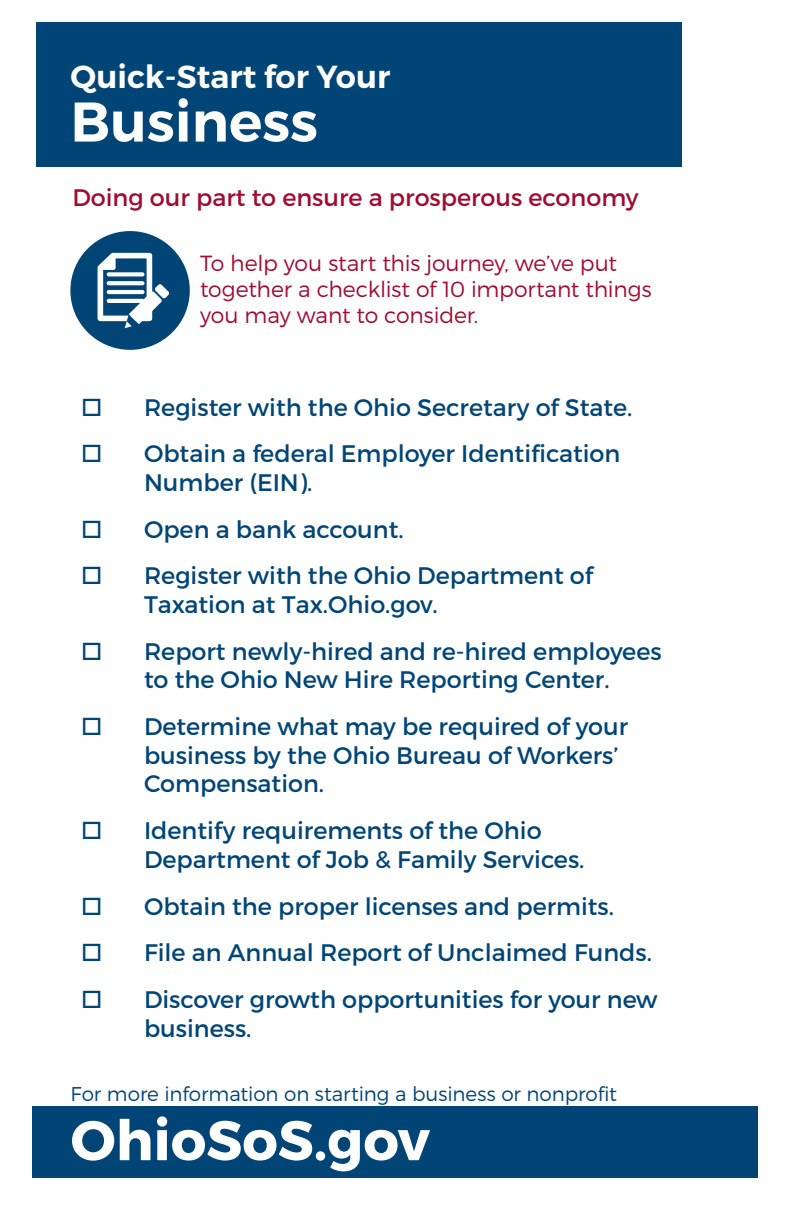
<style>
.page{position:relative;width:792px;height:1224px;background:#fff}
.page>*{position:absolute;margin:0;border:0;box-sizing:border-box;transform-origin:0 0}
.t1{font:700 55.8px "Montserrat";color:#fff}
.text{font:600 55.8px "Montserrat";color:#fff}
.text-2{font:600 31.8px "Montserrat";color:#fff}
.t2{font:24px/28.6px "Montserrat";color:#004576}
.t3{font:24px "Montserrat";color:#a00c30}
.welcomeText{font:300 22px/26.4px "Montserrat";letter-spacing:-.01em;color:#a00c30}
.welcomeText-2{font:300 20px/24px "Montserrat";color:#004576}
</style>
<div class="page">
<div style="left:36px;top:22px;width:646px;height:145px;background:#004576"></div>
<div style="left:70px;top:231px;width:120px;height:119px;background:#004576;border-radius:50%"></div>
<svg style="left:98px;top:253px;width:71px;height:75px"></svg>
<div style="left:32px;top:1106px;width:725px;height:71px;background:#004576"></div>
<p class="text-2" style="left:70px;top:57px;width:322px">Quick-Start for Your</p>
<p class="text" style="left:70px;top:87px;width:249px">Business</p>
<p class="t3" style="left:72px;top:183px;width:568px">Doing our part to ensure a prosperous economy</p>
<p class="welcomeText" style="left:200px;top:249px;width:453px">To help you start this journey, we’ve put together a checklist of 10 important things you may want to consider.</p>
<p class="t2" style="left:144px;top:393px;width:490px">Register with the Ohio Secretary of State.</p>
<p class="t2" style="left:144px;top:439px;width:478px">Obtain a federal Employer Identification<br>Number (EIN).</p>
<p class="t2" style="left:144px;top:515px;width:261px">Open a bank account.</p>
<p class="t2" style="left:144px;top:561px;width:450px">Register with the Ohio Department of<br>Taxation at Tax.Ohio.gov.</p>
<p class="t2" style="left:144px;top:637px;width:519px">Report newly-hired and re-hired employees to the Ohio New Hire Reporting Center.</p>
<p class="t2" style="left:144px;top:712px;width:486px">Determine what may be required of your business by the Ohio Bureau of Workers’<br>Compensation.</p>
<p class="t2" style="left:144px;top:816px;width:442px">Identify requirements of the Ohio<br>Department of Job &amp; Family Services.</p>
<p class="t2" style="left:144px;top:892px;width:472px">Obtain the proper licenses and permits.</p>
<p class="t2" style="left:144px;top:938px;width:510px">File an Annual Report of Unclaimed Funds.</p>
<p class="t2" style="left:144px;top:985px;width:515px">Discover growth opportunities for your new business.</p>
<p class="welcomeText-2" style="left:70px;top:1081px;width:548px">For more information on starting a business or nonprofit visit</p>
<p class="t1" style="left:71px;top:1106px;width:361px">OhioSoS.gov</p>
</div>
